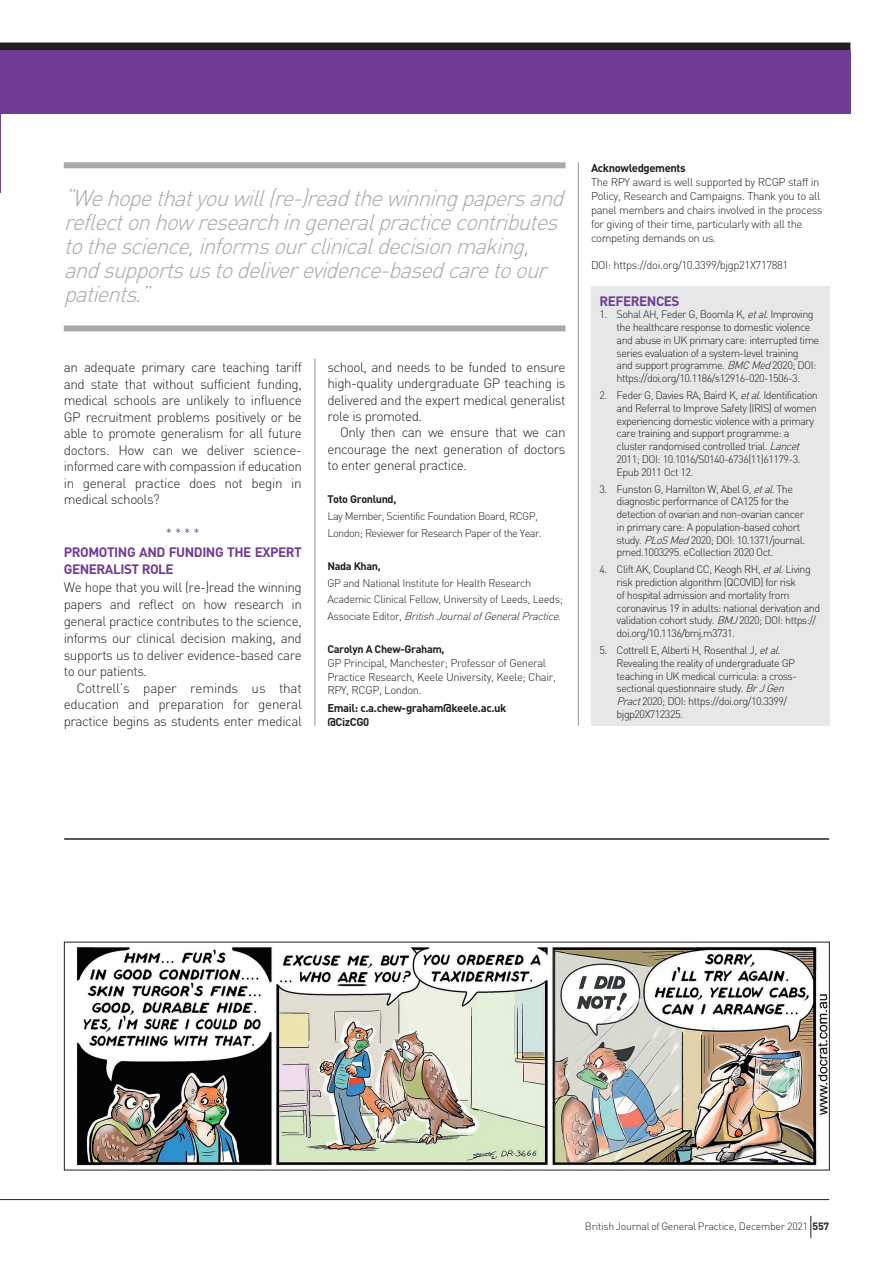
<style>
.page{position:relative;width:893px;height:1263px;background:#fff}
.page>*{position:absolute;margin:0;border:0;box-sizing:border-box;transform-origin:0 0}
.t1{font:italic 300 22.5px/24px "DIN";color:#a8a9ad}
.t2{font:300 13.5px/16.5px "DIN";letter-spacing:-.035em;color:#231f20;text-align:justify}
.t3{font:700 13.5px/16.8px "DIN";letter-spacing:-.035em;color:#713c98}
.t4{font:300 13.5px "DIN";color:#713c98}
.t5{font:300 11.25px/14.1px "DIN";letter-spacing:-.035em;color:#231f20}
.t6{font:700 11.25px/13.6px "DIN";letter-spacing:-.035em;color:#231f20}
.t7{font:300 10.8px/12.8px "DIN";letter-spacing:-.05em;color:#231f20}
.t8{font:700 10.8px "DIN";letter-spacing:-.035em;color:#231f20}
.t9{font:300 10.5px "DIN";letter-spacing:-.025em;color:#231f20}
.s1{font-style:italic}
.s2{font-weight:700}
</style>
<div class="page">
<hr style="left:315px;top:358px;width:1px;height:368px;background:#939598">
<hr style="left:64px;top:838px;width:765px;height:2px;background:#231f20">
<div style="left:0;top:50px;width:851px;height:63px;background:#713c98"></div>
<div style="left:0;top:43px;width:850px;height:7px;background:#231f20"></div>
<div style="left:591px;top:286px;width:238px;height:440px;background:#e6e7e9"></div>
<img style="left:76px;top:945px;width:752px;height:222px">
<div style="left:64px;top:162px;width:502px;height:6px;background:#a8a9ad"></div>
<div style="left:64px;top:325px;width:502px;height:6px;background:#a8a9ad"></div>
<hr style="left:578px;top:162px;width:1px;height:564px;background:#939598">
<hr style="left:0;top:1199px;width:829px;height:1px;background:#231f20">
<svg style="left:810px;top:1216px;width:1px;height:22px"></svg>
<h1 class="t1" style="left:64px;top:185px;width:508px">“Wehopethatyouwill(re-)readthewinningpapersand reflectonhowresearchingeneralpracticecontributes tothescience,informsourclinicaldecisionmaking, andsupportsustodeliverevidence-basedcaretoour patients.”</h1>
<p class="t2" style="left:64px;top:359px;width:240px">an adequate primary care teaching tariff and state that without sufficient funding, medical schools are unlikely to influence GP recruitment problems positively or be able to promote generalism for all future doctors. How can we deliver science&shy;informed care with compassion if education in general practice does not begin in medical schools?</p>
<p class="t4" style="left:166px;top:524px;width:35px">* * * *</p>
<p class="t3" style="left:64px;top:543px;width:240px">PROMOTING AND FUNDING THE EXPERT<br>GENERALIST ROLE</p>
<p class="t2" style="left:64px;top:579px;width:240px">We hope that you will (re-)read the winning papers and reflect on how research in general practice contributes to the science, informs our clinical decision making, and supports us to deliver evidence-based care to our patients.</p>
<p class="t2" style="left:64px;top:680px;width:240px;text-indent:13px">Cottrell’s paper reminds us that education and preparation for general practice begins as students enter medical</p>
<p class="t2" style="left:327px;top:359px;width:240px">school, and needs to be funded to ensure high-quality undergraduate GP teaching is delivered and the expert medical generalist role is promoted.</p>
<p class="t2" style="left:327px;top:424px;width:240px;text-indent:13px">Only then can we ensure that we can encourage the next generation of doctors to enter general practice.</p>
<p class="t8" style="left:327px;top:492px;width:70px">Toto Gronlund,</p>
<p class="t7" style="left:327px;top:508px;width:216px;line-height:16.6px">Lay Member, Scientific Foundation Board, RCGP,<br>London; Reviewer for Research Paper of the Year.</p>
<p class="t8" style="left:327px;top:559px;width:55px">Nada Khan,</p>
<p class="t7" style="left:327px;top:574px;width:237px;line-height:16.6px">GP and National Institute for Health Research<br>Academic Clinical Fellow, University of Leeds, Leeds;<br>A s s o c i a t e E d i t o r , <span class="s1">BritishJournalofGeneralPractice</span>.</p>
<p class="t8" style="left:327px;top:642px;width:119px">Carolyn A Chew-Graham,</p>
<p class="t5" style="left:327px;top:656px;width:230px;line-height:13.6px">GP Principal, Manchester; Professor of General<br>Practice Research, Keele University, Keele; Chair,<br>RPY, RCGP, London.</p>
<p class="t6" style="left:327px;top:701px;width:181px">Email: c.a.chew-graham@keele.ac.uk @CizCG0</p>
<p class="t6" style="left:591px;top:160px;width:96px">Acknowledgements</p>
<p class="t5" style="left:591px;top:175px;width:233px">The RPY award is well supported by RCGP staff in Policy, Research and Campaigns. Thank you to all panel members and chairs involved in the process for giving of their time, particularly with all the competing demands on us.</p>
<p class="t5" style="left:591px;top:258px;width:199px">DOI: https://doi.org/10.3399/bjgp21X717881</p>
<p class="t3" style="left:600px;top:292px;width:81px">REFERENCES</p>
<p class="t7" style="left:617px;top:308px;width:204px;text-indent:-17px">1. Sohal AH, Feder G, Boomla K, <span class="s1">etal.</span>Improving the healthcare response to domestic violence and abuse in UK primary care: interrupted time series evaluation of a system-level training<br>and support programme. <span class="s1">BMCMed</span>2020; DOI: https://doi.org/10.1186/s12916-020-1506-3.</p>
<p class="t7" style="left:617px;top:389px;width:203px;text-indent:-17px">2. Feder G, Davies RA, Baird K, <span class="s1">etal</span>. Identification and Referral to Improve Safety (IRIS) of women experiencing domestic violence with a primary care training and support programme: a cluster randomised controlled trial. <span class="s1">Lancet </span>2011; DOI: 10.1016/S0140-6736(11)61179-3.<br>Epub 2011 Oct 12.</p>
<p class="t7" style="left:617px;top:482px;width:190px;text-indent:-17px">3. Funston G, Hamilton W, Abel G, <span class="s1">etal.</span>The diagnostic performance of CA125 for the detection of ovarian and non-ovarian cancer in primary care: A population-based cohort study. <span class="s1">PLoSMed</span>2020; DOI: 10.1371/journal. pmed.1003295. eCollection 2020 Oct.</p>
<p class="t7" style="left:617px;top:563px;width:205px;text-indent:-17px">4. Clift AK, Coupland CC, Keogh RH, <span class="s1">etal</span>. Living risk prediction algorithm (QCOVID) for risk<br>of hospital admission and mortality from coronavirus 19 in adults: national derivation and validation cohort study. <span class="s1">BMJ</span>2020; DOI: https:// doi.org/10.1136/bmj.m3731.</p>
<p class="t7" style="left:617px;top:644px;width:182px;text-indent:-17px">5. Cottrell E, Alberti H, Rosenthal J, <span class="s1">etal.<br></span>Revealing the reality of undergraduate GP teaching in UK medical curricula: a cross&shy;sectional questionnaire study. <span class="s1">BrJGen Pract</span>2020; DOI: https://doi.org/10.3399/ bjgp20X712325.</p>
<p class="t9" style="left:585px;top:1219px;width:246px">British Journal of General Practice, December 2021 <span class="s2">557</span></p>
</div>
